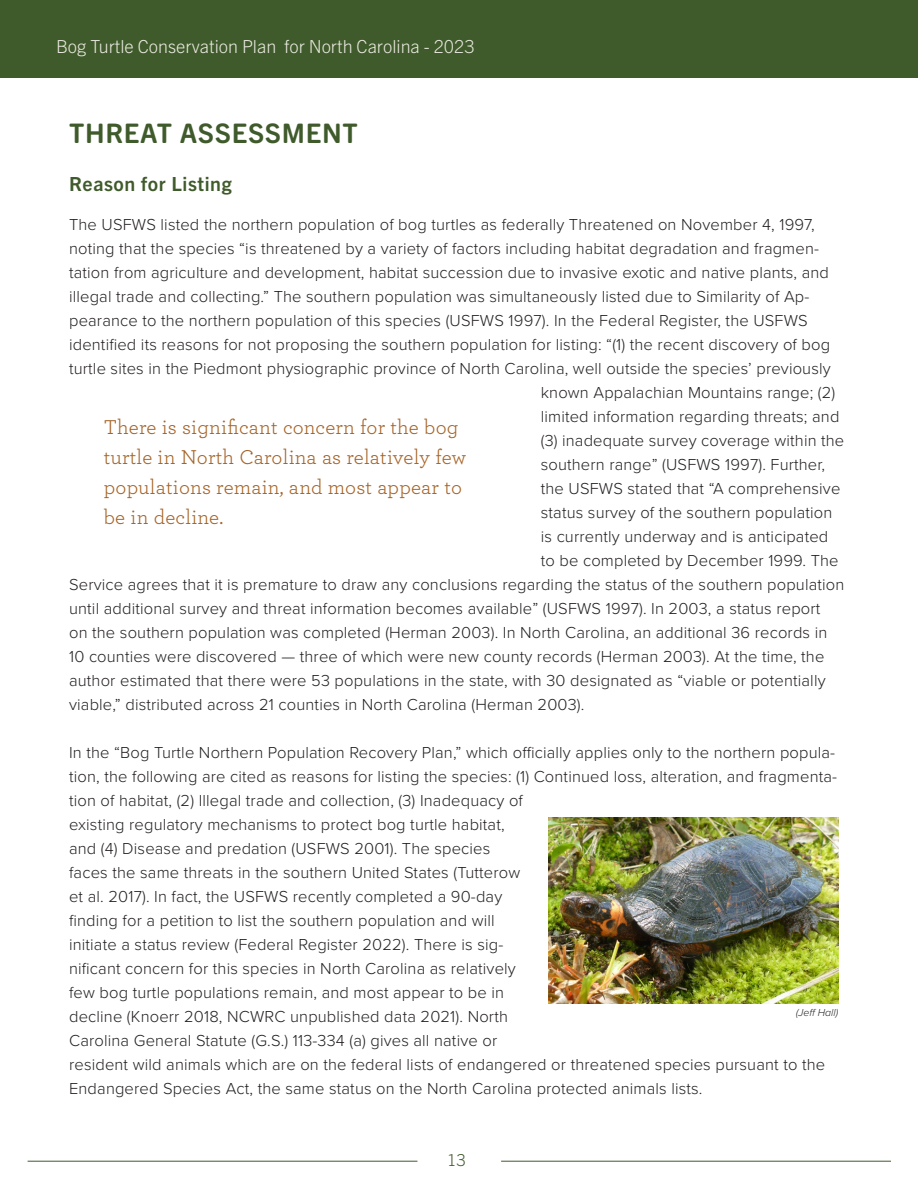
<style>
.page{position:relative;width:918px;height:1188px;background:#fff}
.page>*{position:absolute;margin:0;border:0;box-sizing:border-box;transform-origin:0 0}
.t1{font:700 27px "Trade Gothic Next SR Pro";letter-spacing:.025em;color:#3f5a2b}
.Call_out_text{font:21px/30px "Archer";letter-spacing:.01em;color:#a56326}
.Subhead{font:700 19.5px "Trade Gothic Next LT Pro";letter-spacing:.03em;color:#3f5a2b}
.t2{font:300 18px "Trade Gothic Next LT Pro";color:#e9e9df}
.Body_Text{font:300 16.5px/24px "Proxima Nova";letter-spacing:.01em;color:#231f20}
.t3{font:300 16.5px "Trade Gothic Next LT Pro";color:#3f5a2b}
.t4{font:italic 300 10.5px "Proxima Nova";color:#231f20}
</style>
<div class="page">
<div style="left:0;top:0;width:918px;height:78px;background:#3f5a2b"></div>
<hr style="left:28px;top:1161px;width:389px;height:1px;background:#3f5a2b">
<hr style="left:501px;top:1161px;width:390px;height:1px;background:#3f5a2b">
<img style="left:548px;top:817px;width:290px;height:186px">
<p class="t2" style="left:56px;top:34px;width:420px">Bog Turtle Conservation Plan for North Carolina - 2023</p>
<p class="t1" style="left:69px;top:115px;width:290px">THREAT ASSESSMENT</p>
<p class="Subhead" style="left:69px;top:171px;width:164px">Reason for Listing</p>
<p class="Body_Text" style="left:69px;top:212px;width:747px">The USFWS listed the northern population of bog turtles as federally Threatened on November 4, 1997,</p>
<p class="Body_Text" style="left:69px;top:236px;width:751px">noting that the species “is threatened by a variety of factors including habitat degradation and fragmen-</p>
<p class="Body_Text" style="left:69px;top:260px;width:761px">tation from agriculture and development, habitat succession due to invasive exotic and native plants, and</p>
<p class="Body_Text" style="left:69px;top:284px;width:742px">illegal trade and collecting.” The southern population was simultaneously listed due to Similarity of Ap-</p>
<p class="Body_Text" style="left:69px;top:308px;width:740px">pearance to the northern population of this species (USFWS 1997). In the Federal Register, the USFWS</p>
<p class="Body_Text" style="left:69px;top:332px;width:763px">identified its reasons for not proposing the southern population for listing: “(1) the recent discovery of bog</p>
<p class="Body_Text" style="left:69px;top:356px;width:763px">turtle sites in the Piedmont physiographic province of North Carolina, well outside the species’ previously</p>
<p class="Body_Text" style="left:541px;top:380px;width:296px">known Appalachian Mountains range; (2)</p>
<p class="Body_Text" style="left:541px;top:404px;width:300px">limited information regarding threats; and</p>
<p class="Body_Text" style="left:541px;top:428px;width:305px">(3) inadequate survey coverage within the</p>
<p class="Body_Text" style="left:541px;top:452px;width:286px">southern range” (USFWS 1997). Further,</p>
<p class="Body_Text" style="left:541px;top:476px;width:301px">the USFWS stated that “A comprehensive</p>
<p class="Body_Text" style="left:541px;top:500px;width:293px">status survey of the southern population</p>
<p class="Body_Text" style="left:541px;top:524px;width:289px">is currently underway and is anticipated</p>
<p class="Body_Text" style="left:541px;top:548px;width:299px">to be completed by December 1999. The</p>
<p class="Body_Text" style="left:69px;top:572px;width:777px">Service agrees that it is premature to draw any conclusions regarding the status of the southern population</p>
<p class="Body_Text" style="left:69px;top:596px;width:753px">until additional survey and threat information becomes available” (USFWS 1997). In 2003, a status report</p>
<p class="Body_Text" style="left:69px;top:620px;width:760px">on the southern population was completed (Herman 2003). In North Carolina, an additional 36 records in</p>
<p class="Body_Text" style="left:69px;top:644px;width:757px">10 counties were discovered — three of which were new county records (Herman 2003). At the time, the</p>
<p class="Body_Text" style="left:69px;top:668px;width:758px">author estimated that there were 53 populations in the state, with 30 designated as “viable or potentially</p>
<p class="Body_Text" style="left:69px;top:692px;width:517px">viable,” distributed across 21 counties in North Carolina (Herman 2003).</p>
<p class="Body_Text" style="left:69px;top:740px;width:770px">In the “Bog Turtle Northern Population Recovery Plan,” which officially applies only to the northern popula&shy;tion, the following are cited as reasons for listing the species: (1) Continued loss, alteration, and fragmenta&shy;tion of habitat, (2) Illegal trade and collection, (3) Inadequacy of<br>existing regulatory mechanisms to protect bog turtle habitat,<br>and (4) Disease and predation (USFWS 2001). The species<br>faces the same threats in the southern United States (Tutterow<br>et al. 2017). In fact, the USFWS recently completed a 90-day<br>finding for a petition to list the southern population and will<br>initiate a status review (Federal Register 2022). There is sig-<br>nificant concern for this species in North Carolina as relatively<br>few bog turtle populations remain, and most appear to be in<br>decline (Knoerr 2018, NCWRC unpublished data 2021). North<br>Carolina General Statute (G.S.) 113-334 (a) gives all native or<br>resident wild animals which are on the federal lists of endangered or threatened species pursuant to the Endangered Species Act, the same status on the North Carolina protected animals lists.</p>
<p class="Call_out_text" style="left:104px;top:411px;width:364px">There is significant concern for the bog turtle in North Carolina as relatively few populations remain, and most appear to be in decline.</p>
<p class="t4" style="left:796px;top:1005px;width:43px">(Jeff Hall)</p>
<p class="t3" style="left:447px;top:1148px;width:20px">13</p>
</div>
